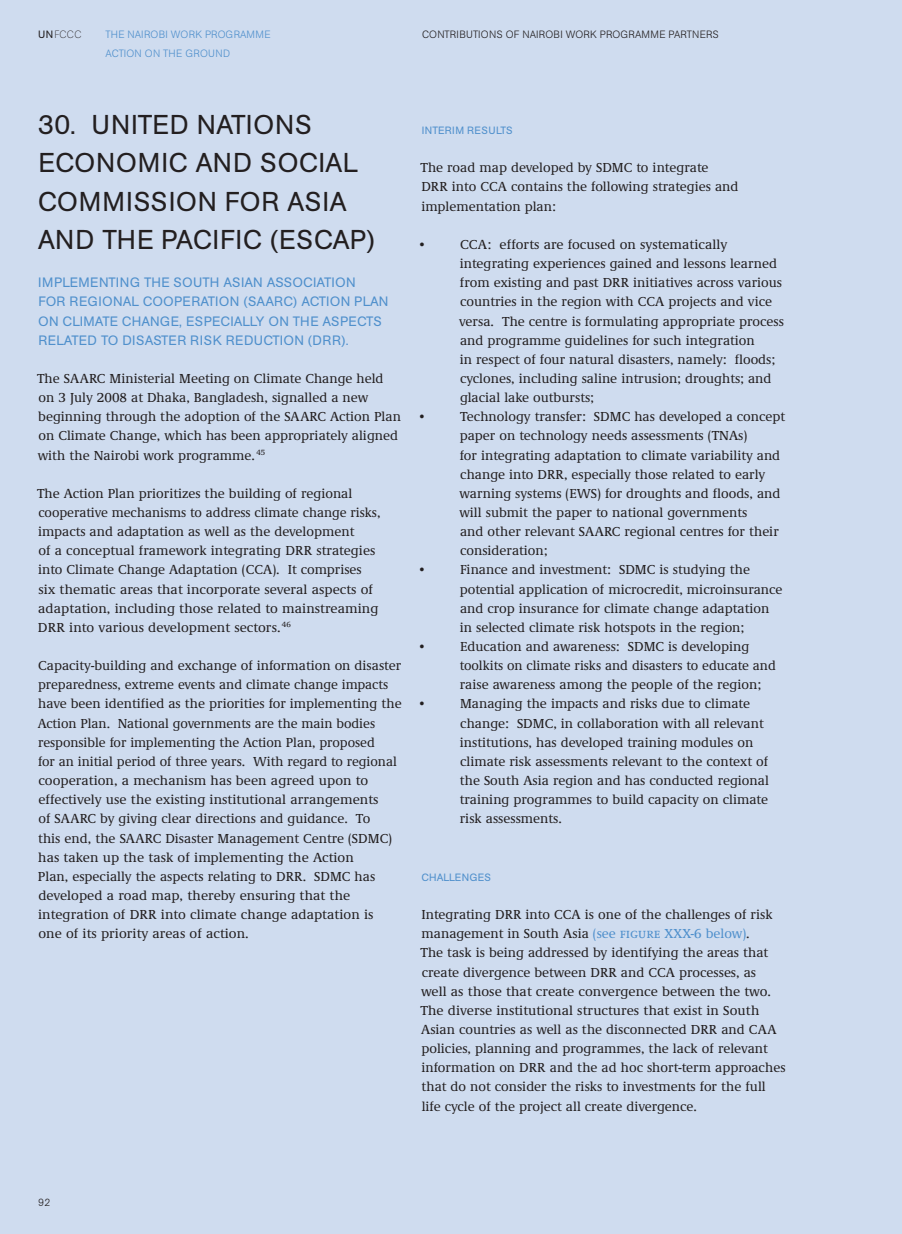
<style>
.page{position:relative;width:902px;height:1234px;background:#fff}
.page>*{position:absolute;margin:0;border:0;box-sizing:border-box;transform-origin:0 0}
.t1{font:27px/38.2px "AG Buch BQ";letter-spacing:.02em;color:#231f20}
.t2{font:27px/38.2px "AG Buch BQ";color:#231f20}
.t3{font:500 13.5px/19.2px "Demos";color:#231f20}
.t4{font:13.5px/19.2px "AG Buch BQ";color:#5090cc}
.t5{font:13.5px "AG Buch BQ";letter-spacing:.02em;color:#5090cc}
.t6{font:13.5px "AG Buch BQ";letter-spacing:.04em;color:#5090cc}
.t7{font:300 10.5px "AG Buch BQ";letter-spacing:.02em;color:#231f20}
.t8{font:300 10.5px/19.2px "AG Buch BQ";letter-spacing:.02em;color:#5090cc}
.t9{font:10.5px "AG Buch BQ";letter-spacing:.04em;color:#5090cc}
.t10{font:10.5px "AG Buch BQ";color:#5090cc}
.t11{font:200 10.5px "AG Buch BQ";color:#231f20}
.s1{font-weight:400}
.s2{color:#5090cc}
.s3{font-family:"Demos SC Medium";font-weight:400;color:#5090cc}
</style>
<div class="page">
<div style="left:0;top:0;width:901px;height:1233px;background:#cfdcef"></div>
<hr style="left:901px;top:0;width:1px;height:1233px;background:#cfdcef">
<p class="t11" style="left:38px;top:29px;width:30px"><span class="s1">UN</span>FCCC</p>
<p class="t8" style="left:105px;top:25px;width:167px">THE NAIROBI WORK PROGRAMME<br>ACTION</p>
<p class="t8" style="left:145px;top:44px;width:26px">ON THE</p>
<p class="t8" style="left:185px;top:44px;width:9px">GROUN</p>
<p class="t8" style="left:223px;top:44px;width:9px">D</p>
<p class="t7" style="left:422px;top:28px;width:298px">CONTRIBUTIONS OF NAIROBI WORK PROGRAMME PARTNERS</p>
<h1 class="t2" style="left:38px;top:106px;width:275px">30. UN ITED NATION S<br>ECONO</h1>
<h1 class="t1" style="left:38px;top:144px;width:321px;text-indent:100px">MIC AN D SOCIAL<br>COMMISSION FOR ASIA<br>AN D THE PACIFIC (ESCAP</h1>
<h1 class="t1" style="left:366px;top:221px;width:10px">)</h1>
<p class="t6" style="left:38px;top:275px;width:146px">I MPLEMENTING THE SOU</p>
<p class="t4" style="left:202px;top:273px;width:143px">TH ASIAN ASSOCIATION</p>
<p class="t5" style="left:38px;top:294px;width:116px">FOR REGIONAL COO</p>
<p class="t5" style="left:174px;top:294px;width:84px">PERATION (SAARC</p>
<p class="t4" style="left:38px;top:292px;width:349px;text-indent:255px">) ACTION PLAN<br>ON CLIMATE CHAN GE, ESPECIALLY ON THE ASPECTS<br>RELATED TO DISASTER RISK REDUCTION (DRR</p>
<p class="t5" style="left:341px;top:332px;width:9px">).</p>
<p class="t3" style="left:37px;top:369px;width:365px">The SAARC Ministerial Meeting on Climate Change held on 3 July 2008 at Dhaka, Bangladesh, signalled a new beginning through the adoption of the SAARC Action Plan on Climate Change, which has been appropriately aligned with the Nairobi work programme. <sup>45</sup></p>
<p class="t3" style="left:37px;top:484px;width:345px">The Action Plan prioritizes the building of regional cooperative mechanisms to address climate change risks, impacts and adaptation as well as the development<br>of a conceptual framework integrating DRR strategies into Climate Change Adaptation (CCA). It comprises six thematic areas that incorporate several aspects of adaptation, including those related to mainstreaming DRR into various development sectors. <sup>46</sup></p>
<p class="t3" style="left:38px;top:656px;width:365px">Capacity-building and exchange of information on disaster preparedness, extreme events and climate change impacts have been identified as the priorities for implementing the Action Plan. National governments are the main bodies responsible for implementing the Action Plan, proposed<br>for an initial period of three years. With regard to regional cooperation, a mechanism has been agreed upon to effectively use the existing institutional arrangements<br>of SAARC by giving clear directions and guidance. To<br>this end, the SAARC Disaster Management Centre (SDMC) has taken up the task of implementing the Action<br>Plan, especially the aspects relating to DRR. SDMC has developed a road map, thereby ensuring that the integration of DRR into climate change adaptation is<br>one of its priority areas of action.</p>
<p class="t9" style="left:422px;top:124px;width:92px">INTERIM RESULTS</p>
<p class="t3" style="left:420px;top:159px;width:319px">The road map developed by SDMC to integrate<br>DRR into CCA contains the following strategies and implementation plan:</p>
<p class="t3" style="left:417px;top:235px;width:11px">•</p>
<p class="t3" style="left:459px;top:235px;width:326px">CCA: efforts are focused on systematically integrating experiences gained and lessons learned from existing and past DRR initiatives across various countries in the region with CCA projects and vice versa. The centre is formulating appropriate process and programme guidelines for such integration<br>in respect of four natural disasters, namely: floods; cyclones, including saline intrusion; droughts; and glacial lake outbursts;</p>
<p class="t3" style="left:417px;top:407px;width:11px">•</p>
<p class="t3" style="left:459px;top:407px;width:327px">Technology transfer: SDMC has developed a concept paper on technology needs assessments (TNAs)<br>for integrating adaptation to climate variability and change into DRR, especially those related to early warning systems (EWS) for droughts and floods, and will submit the paper to national governments<br>and other relevant SAARC regional centres for their consideration;</p>
<p class="t3" style="left:417px;top:560px;width:11px">•</p>
<p class="t3" style="left:459px;top:560px;width:324px">Finance and investment: SDMC is studying the potential application of microcredit, microinsurance and crop insurance for climate change adaptation in selected climate risk hotspots in the region;</p>
<p class="t3" style="left:417px;top:637px;width:11px">•</p>
<p class="t3" style="left:459px;top:637px;width:317px">Education and awareness: SDMC is developing toolkits on climate risks and disasters to educate and raise awareness among the people of the region;</p>
<p class="t3" style="left:417px;top:694px;width:11px">•</p>
<p class="t3" style="left:459px;top:694px;width:310px">Managing the impacts and risks due to climate change: SDMC, in collaboration with all relevant institutions, has developed training modules on climate risk assessments relevant to the context of the South Asia region and has conducted regional training programmes to build capacity on climate risk assessments.</p>
<p class="t10" style="left:421px;top:871px;width:71px">CHALLENGES</p>
<p class="t3" style="left:420px;top:905px;width:366px">Integrating DRR into CCA is one of the challenges of risk management in South Asia <span class="s2">(see</span> <span class="s3">figure XXX-6</span> <span class="s2">below)</span>.<br>The task is being addressed by identifying the areas that create divergence between DRR and CCA processes, as<br>well as those that create convergence between the two.<br>The diverse institutional structures that exist in South Asian countries as well as the disconnected DRR and CAA policies, planning and programmes, the lack of relevant information on DRR and the ad hoc short-term approaches that do not consider the risks to investments for the full life cycle of the project all create divergence.</p>
<p class="t7" style="left:38px;top:1196px;width:14px">92</p>
</div>
